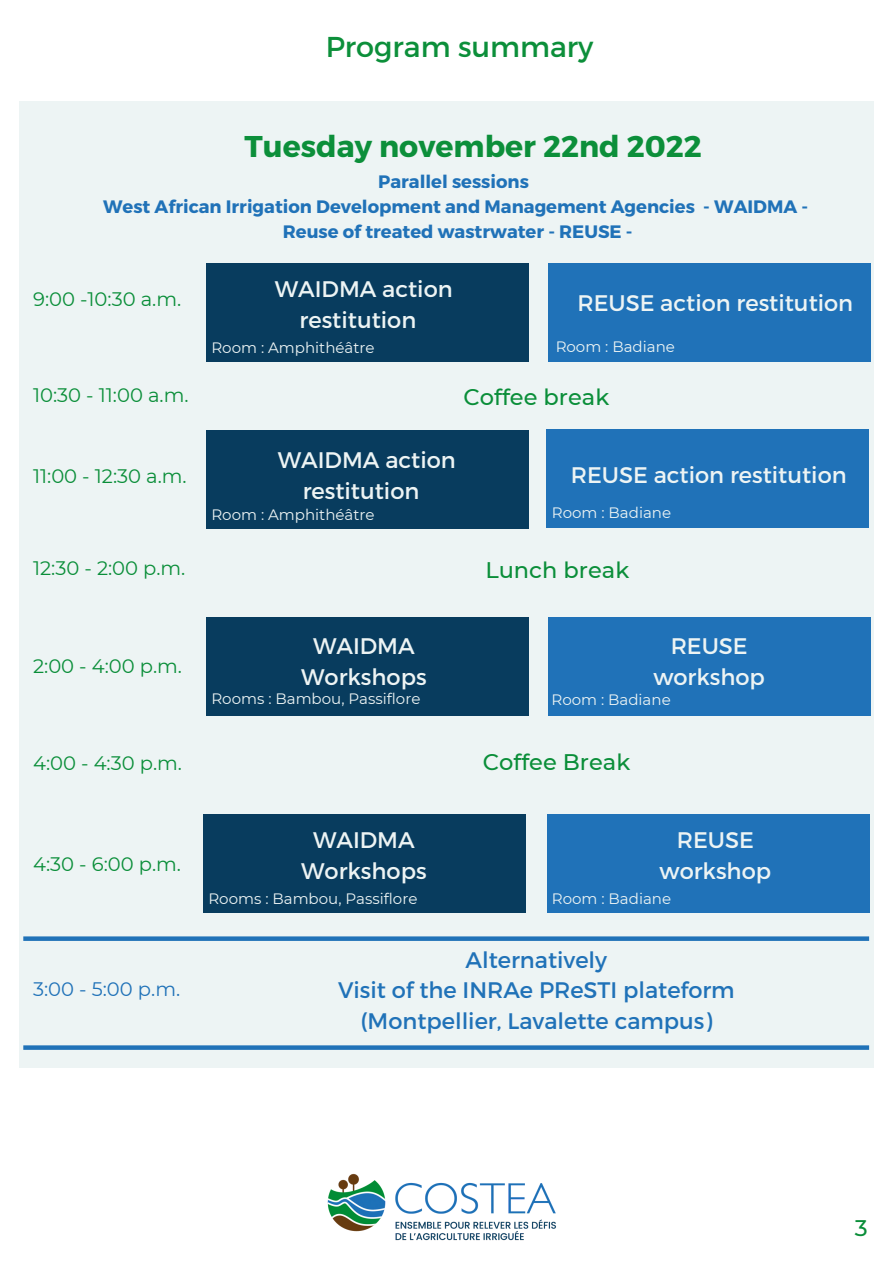
<style>
.page{position:relative;width:893px;height:1264px;background:#fff}
.page>*{position:absolute;margin:0;border:0;box-sizing:border-box;transform-origin:0 0}
.t1{font:700 30px "Montserrat";color:#0c8f3a}
.t2{font:28.65px "Montserrat";color:#0c8f3a}
.t3{font:22.5px/31.5px "Montserrat";color:#edf4f4;text-align:center}
.t4{font:22.5px/30.3px "Montserrat";color:#2072b8;text-align:center}
.t5{font:500 22.5px "Montserrat";color:#0a8e39}
.t6{font:19.5px "Montserrat";color:#0a8e39}
.t7{font:19.5px "Montserrat";color:#edf4f4}
.t8{font:19.5px "Montserrat";color:#2072b8}
.t9{font:700 18px/24.8px "Montserrat";color:#2072b8;text-align:center}
.t10{font:15px "Montserrat";color:#edf4f4}
</style>
<div class="page">
<img style="left:327px;top:1173px;width:229px;height:68px">
<div style="left:19px;top:101px;width:855px;height:966px;background:#edf4f4"></div>
<div style="left:206px;top:263px;width:322px;height:99px;background:#083c5e"></div>
<div style="left:548px;top:263px;width:322px;height:99px;background:#2072b8"></div>
<div style="left:206px;top:430px;width:322px;height:99px;background:#083c5e"></div>
<div style="left:546px;top:428px;width:322px;height:99px;background:#2072b8"></div>
<div style="left:206px;top:617px;width:322px;height:98px;background:#083c5e"></div>
<div style="left:548px;top:617px;width:322px;height:98px;background:#2072b8"></div>
<div style="left:203px;top:814px;width:323px;height:99px;background:#083c5e"></div>
<div style="left:547px;top:814px;width:323px;height:99px;background:#2072b8"></div>
<svg style="left:23px;top:1045px;width:846px;height:4px;background:#327dbd"></svg>
<svg style="left:23px;top:936px;width:846px;height:4px;background:#357fbe"></svg>
<p class="t2" style="left:325px;top:28px;width:269px">Program summary</p>
<h1 class="t1" style="left:244px;top:127px;width:458px">Tuesday november 22nd 2022</h1>
<p class="t9" style="left:103px;top:168px;width:706px">Parallel sessions<br>West African Irrigation Development and Management Agencies - WAIDMA -<br>Reuse of treated wastrwater - REUSE -</p>
<p class="t6" style="left:33px;top:287px;width:150px">9:00 -10:30 a.m.</p>
<p class="t6" style="left:33px;top:383px;width:157px">10:30 - 11:00 a.m.</p>
<p class="t6" style="left:33px;top:464px;width:155px">11:00 - 12:30 a.m.</p>
<p class="t6" style="left:33px;top:556px;width:154px">12:30 - 2:00 p.m.</p>
<p class="t6" style="left:33px;top:654px;width:150px">2:00 - 4:00 p.m.</p>
<p class="t3" style="left:275px;top:272px;width:179px">WAIDMA action restitution</p>
<p class="t3" style="left:577px;top:286px;width:277px">REUSE action restitution</p>
<p class="t10" style="left:211px;top:339px;width:165px">Room : Amphithéâtre</p>
<p class="t10" style="left:555px;top:337px;width:121px">Room : Badiane</p>
<p class="t5" style="left:463px;top:383px;width:147px">Coffee break</p>
<p class="t3" style="left:278px;top:443px;width:179px">WAIDMA action restitution</p>
<p class="t3" style="left:571px;top:457px;width:277px">REUSE action restitution</p>
<p class="t10" style="left:211px;top:505px;width:165px">Room : Amphithéâtre</p>
<p class="t10" style="left:552px;top:503px;width:121px">Room : Badiane</p>
<p class="t3" style="left:301px;top:628px;width:127px">WAIDMA<br>Workshops</p>
<p class="t10" style="left:211px;top:689px;width:210px">Rooms : Bambou, Passiflore</p>
<p class="t7" style="left:212px;top:689px;width:144px">Salle : Hibiscus</p>
<p class="t5" style="left:485px;top:556px;width:145px">Lunch break</p>
<p class="t3" style="left:653px;top:628px;width:113px">REUSE workshop</p>
<p class="t10" style="left:551px;top:690px;width:121px">Room : Badiane</p>
<p class="t6" style="left:33px;top:751px;width:150px">4:00 - 4:30 p.m.</p>
<p class="t5" style="left:483px;top:748px;width:149px">Coffee Break</p>
<p class="t6" style="left:33px;top:851px;width:149px">4:30 - 6:00 p.m.</p>
<p class="t8" style="left:33px;top:977px;width:148px">3:00 - 5:00 p.m.</p>
<p class="t3" style="left:301px;top:823px;width:127px">WAIDMA<br>Workshops</p>
<p class="t10" style="left:208px;top:889px;width:210px">Rooms : Bambou, Passiflore</p>
<p class="t3" style="left:659px;top:823px;width:113px">REUSE workshop</p>
<p class="t10" style="left:552px;top:889px;width:121px">Room : Badiane</p>
<p class="t4" style="left:338px;top:943px;width:398px">Alternatively<br>Visit of the INRAe PReSTI plateform (Montpellier, Lavalette campus)</p>
<p class="t5" style="left:854px;top:1214px;width:14px">3</p>
</div>
